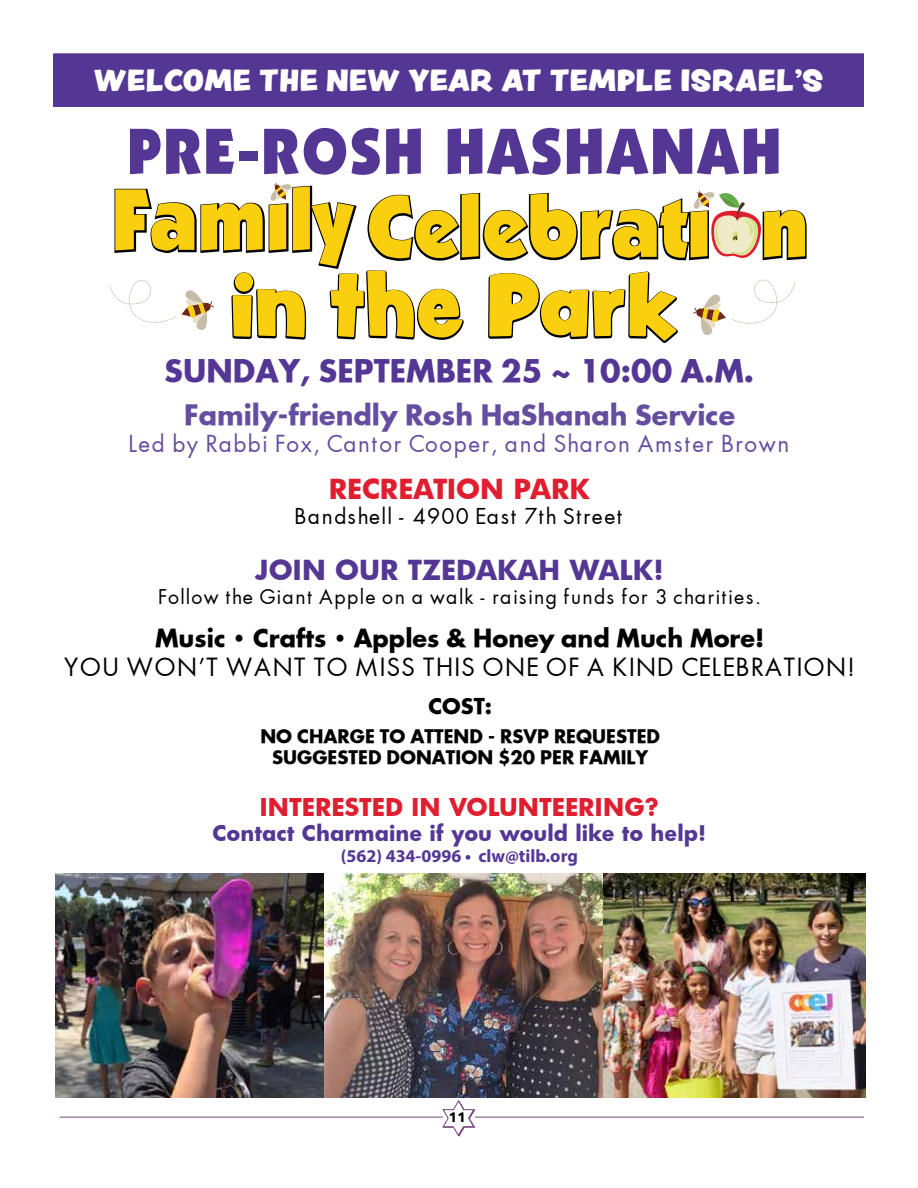
<style>
.page{position:relative;width:918px;height:1188px;background:#fff}
.page>*{position:absolute;margin:0;border:0;box-sizing:border-box;transform-origin:0 0}
.t1{font:64.2px "Boulder";letter-spacing:.05em;color:#543694;scale:.9 1}
.t2{font:700 30px "Modern";color:#543694}
.t3{font:700 27px "Modern";color:#654ea0}
.t4{font:27px "Peachy Keen JF";letter-spacing:.01em;color:#fff}
.t5{font:700 27px "Futura";color:#543694}
.t6{font:700 27px "Futura";color:#df1e30}
.t7{font:24px "Modern";color:#000}
.t8{font:700 24px "Modern";color:#000}
.t9{font:700 24px "Futura";color:#df1e30}
.t10{font:22.5px "Modern";color:#654ea0}
.t11{font:700 21px "Futura";color:#543694}
.t12{font:21px "Modern";color:#000}
.t13{font:700 21px "Modern";color:#000}
.t14{font:19.5px "Modern";color:#000}
.t15{font:700 18px/21.6px "Modern";color:#000;text-align:center}
.t16{font:700 18px "Myriad Pro";color:#543694}
.t17{font:700 13.5px "Avenir Next LT Pro";color:#000}
</style>
<div class="page">
<svg style="left:443px;top:1100px;width:32px;height:37px"></svg>
<hr style="left:475px;top:1117px;width:389px;height:1px;background:#79457f">
<hr style="left:60px;top:1117px;width:383px;height:1px;background:#79457f">
<div style="left:53px;top:53px;width:811px;height:6px;background:#956d9a"></div>
<div style="left:53px;top:54px;width:811px;height:52px;background:#543694"></div>
<img style="left:55px;top:874px;width:270px;height:223px">
<img style="left:325px;top:874px;width:540px;height:223px">
<svg style="left:109px;top:182px;width:698px;height:160px"></svg>
<h3 class="t4" style="left:94px;top:60px;width:730px">WELCOME THE NEW YEAR AT TEMPLE ISRAEL’S</h3>
<h1 class="t1" style="left:128px;top:114px;width:727px">PRE-ROSH HASHANAH</h1>
<h2 class="t2" style="left:165px;top:356px;width:591px">SUNDAY, SEPTEMBER 25 ~ 10:00 A.M.</h2>
<h3 class="t3" style="left:184px;top:402px;width:553px">Family-friendly Rosh HaShanah Service</h3>
<p class="t10" style="left:128px;top:433px;width:664px">Led by Rabbi Fox, Cantor Cooper, and Sharon Amster Brown</p>
<h3 class="t6" style="left:329px;top:470px;width:263px">RECREATION PARK</h3>
<p class="t12" style="left:295px;top:506px;width:331px">Bandshell - 4900 East 7th Street</p>
<h3 class="t5" style="left:256px;top:551px;width:410px">JOIN OUR TZEDAKAH WALK!</h3>
<p class="t14" style="left:158px;top:587px;width:605px">Follow the Giant Apple on a walk - raising funds for 3 charities.</p>
<h3 class="t8" style="left:155px;top:626px;width:611px">Music • Crafts • Apples &amp; Honey and Much More!</h3>
<h3 class="t7" style="left:64px;top:655px;width:793px">YOU WON’T WANT TO MISS THIS ONE OF A KIND CELEBRATION!</h3>
<p class="t13" style="left:428px;top:696px;width:65px">COST:</p>
<p class="t15" style="left:260px;top:726px;width:401px">NO CHARGE TO ATTEND - RSVP REQUESTED<br>SUGGESTED DONATION $20 PER FAMILY</p>
<h3 class="t9" style="left:260px;top:790px;width:401px">INTERESTED IN VOLUNTEERING?</h3>
<p class="t11" style="left:213px;top:818px;width:495px">Contact Charmaine if you would like to help!</p>
<p class="t16" style="left:341px;top:845px;width:239px">(562) 434-0996 • clw@tilb.org</p>
<p class="t17" style="left:449px;top:1109px;width:19px">11</p>
</div>
